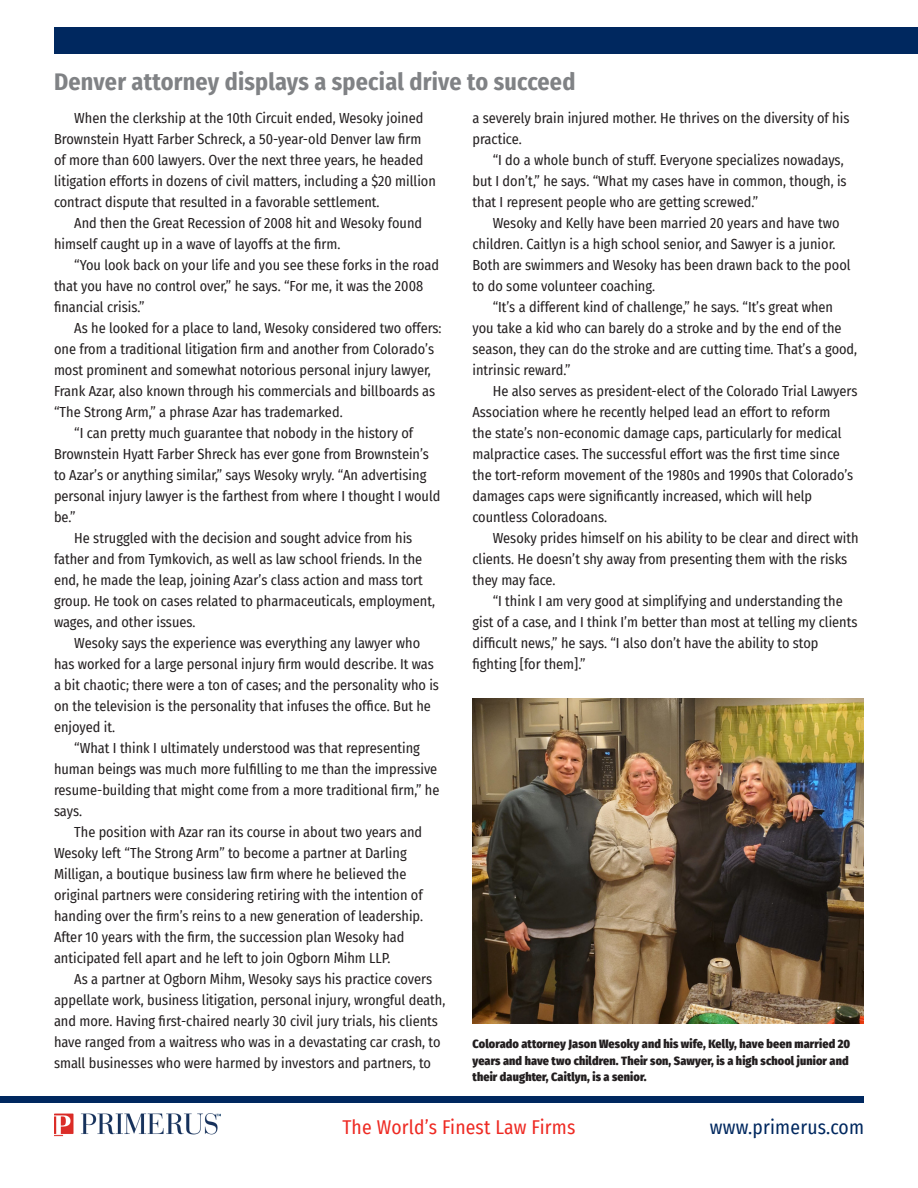
<style>
.page{position:relative;width:918px;height:1188px;background:#fff}
.page>*{position:absolute;margin:0;border:0;box-sizing:border-box;transform-origin:0 0}
.Title_Pg_2{font:700 24px "Fira Sans Condensed";letter-spacing:.01em;color:#808285}
.t1{font:19.5px "Fira Sans Condensed";letter-spacing:.01em;color:#ee2a23}
.t2{font:19.5px "Fira Sans Condensed";letter-spacing:.01em;color:#00285f}
.Body{font:14.25px/21px "Fira Sans Condensed";color:#231f20}
.Cutline{font:800 12px/16.5px "Fira Sans Condensed";letter-spacing:.01em;color:#231f20}
</style>
<div class="page">
<div style="left:54px;top:27px;width:864px;height:27px;background:#00285f"></div>
<div style="left:0;top:1096px;width:864px;height:7px;background:#00285f"></div>
<img style="left:54px;top:1114px;width:166px;height:23px">
<img style="left:472px;top:699px;width:392px;height:324px">
<p class="Title_Pg_2" style="left:54px;top:62px;width:523px">Denver attorney displays a special drive to succeed</p>
<p class="Body" style="left:54px;top:108px;width:383px;text-indent:20px">When the clerkship at the 10th Circuit ended, Wesoky joined Brownstein Hyatt Farber Schreck, a 50-year-old Denver law firm of more than 600 lawyers. Over the next three years, he headed litigation efforts in dozens of civil matters, including a $20 million contract dispute that resulted in a favorable settlement.</p>
<p class="Body" style="left:54px;top:213px;width:370px;text-indent:20px">And then the Great Recession of 2008 hit and Wesoky found himself caught up in a wave of layoffs at the firm.</p>
<p class="Body" style="left:54px;top:255px;width:387px;text-indent:20px">“You look back on your life and you see these forks in the road that you have no control over,” he says. “For me, it was the 2008 financial crisis.”</p>
<p class="Body" style="left:54px;top:318px;width:389px;text-indent:20px">As he looked for a place to land, Wesoky considered two offers: one from a traditional litigation firm and another from Colorado’s most prominent and somewhat notorious personal injury lawyer, Frank Azar, also known through his commercials and billboards as “The Strong Arm,” a phrase Azar has trademarked.</p>
<p class="Body" style="left:54px;top:423px;width:388px;text-indent:20px">“I can pretty much guarantee that nobody in the history of Brownstein Hyatt Farber Shreck has ever gone from Brownstein’s to Azar’s or anything similar,” says Wesoky wryly. “An advertising personal injury lawyer is the farthest from where I thought I would be.”</p>
<p class="Body" style="left:54px;top:528px;width:383px;text-indent:20px">He struggled with the decision and sought advice from his father and from Tymkovich, as well as law school friends. In the end, he made the leap, joining Azar’s class action and mass tort group. He took on cases related to pharmaceuticals, employment, wages, and other issues.</p>
<p class="Body" style="left:54px;top:633px;width:387px;text-indent:20px">Wesoky says the experience was everything any lawyer who has worked for a large personal injury firm would describe. It was a bit chaotic; there were a ton of cases; and the personality who is on the television is the personality that infuses the office. But he enjoyed it.</p>
<p class="Body" style="left:54px;top:738px;width:387px;text-indent:20px">“What I think I ultimately understood was that representing human beings was much more fulfilling to me than the impressive resume-building that might come from a more traditional firm,” he says.</p>
<p class="Body" style="left:54px;top:822px;width:371px;text-indent:20px">The position with Azar ran its course in about two years and Wesoky left “The Strong Arm” to become a partner at Darling Milligan, a boutique business law firm where he believed the original partners were considering retiring with the intention of handing over the firm’s reins to a new generation of leadership.<br>After 10 years with the firm, the succession plan Wesoky had anticipated fell apart and he left to join Ogborn Mihm LLP.</p>
<p class="Body" style="left:54px;top:969px;width:393px;text-indent:20px">As a partner at Ogborn Mihm, Wesoky says his practice covers appellate work, business litigation, personal injury, wrongful death, and more. Having first-chaired nearly 30 civil jury trials, his clients have ranged from a waitress who was in a devastating car crash, to small businesses who were harmed by investors and partners, to</p>
<p class="Body" style="left:472px;top:108px;width:378px">a severely brain injured mother. He thrives on the diversity of his practice.</p>
<p class="Body" style="left:472px;top:150px;width:376px;text-indent:20px">“I do a whole bunch of stuff. Everyone specializes nowadays, but I don’t,” he says. “What my cases have in common, though, is that I represent people who are getting screwed.”</p>
<p class="Body" style="left:472px;top:213px;width:380px;text-indent:20px">Wesoky and Kelly have been married 20 years and have two children. Caitlyn is a high school senior, and Sawyer is a junior.<br>Both are swimmers and Wesoky has been drawn back to the pool to do some volunteer coaching.</p>
<p class="Body" style="left:472px;top:297px;width:386px;text-indent:20px">“It’s a different kind of challenge,” he says. “It’s great when you take a kid who can barely do a stroke and by the end of the season, they can do the stroke and are cutting time. That’s a good, intrinsic reward.”</p>
<p class="Body" style="left:472px;top:381px;width:386px;text-indent:20px">He also serves as president-elect of the Colorado Trial Lawyers Association where he recently helped lead an effort to reform<br>the state’s non-economic damage caps, particularly for medical malpractice cases. The successful effort was the first time since the tort-reform movement of the 1980s and 1990s that Colorado’s damages caps were significantly increased, which will help countless Coloradoans.</p>
<p class="Body" style="left:472px;top:528px;width:388px;text-indent:20px">Wesoky prides himself on his ability to be clear and direct with clients. He doesn’t shy away from presenting them with the risks they may face.</p>
<p class="Body" style="left:472px;top:591px;width:387px;text-indent:20px">“I think I am very good at simplifying and understanding the gist of a case, and I think I’m better than most at telling my clients difficult news,” he says. “I also don’t have the ability to stop fighting [for them].”</p>
<p class="Cutline" style="left:472px;top:1035px;width:379px">Colorado attorney Jason Wesoky and his wife, Kelly, have been married 20 years and have two children. Their son, Sawyer, is a high school junior and their daughter, Caitlyn, is a senior.</p>
<h2 class="t1" style="left:342px;top:1112px;width:234px">The World’s Finest Law Firms</h2>
<h2 class="t2" style="left:710px;top:1112px;width:156px">www.primerus.com</h2>
</div>
